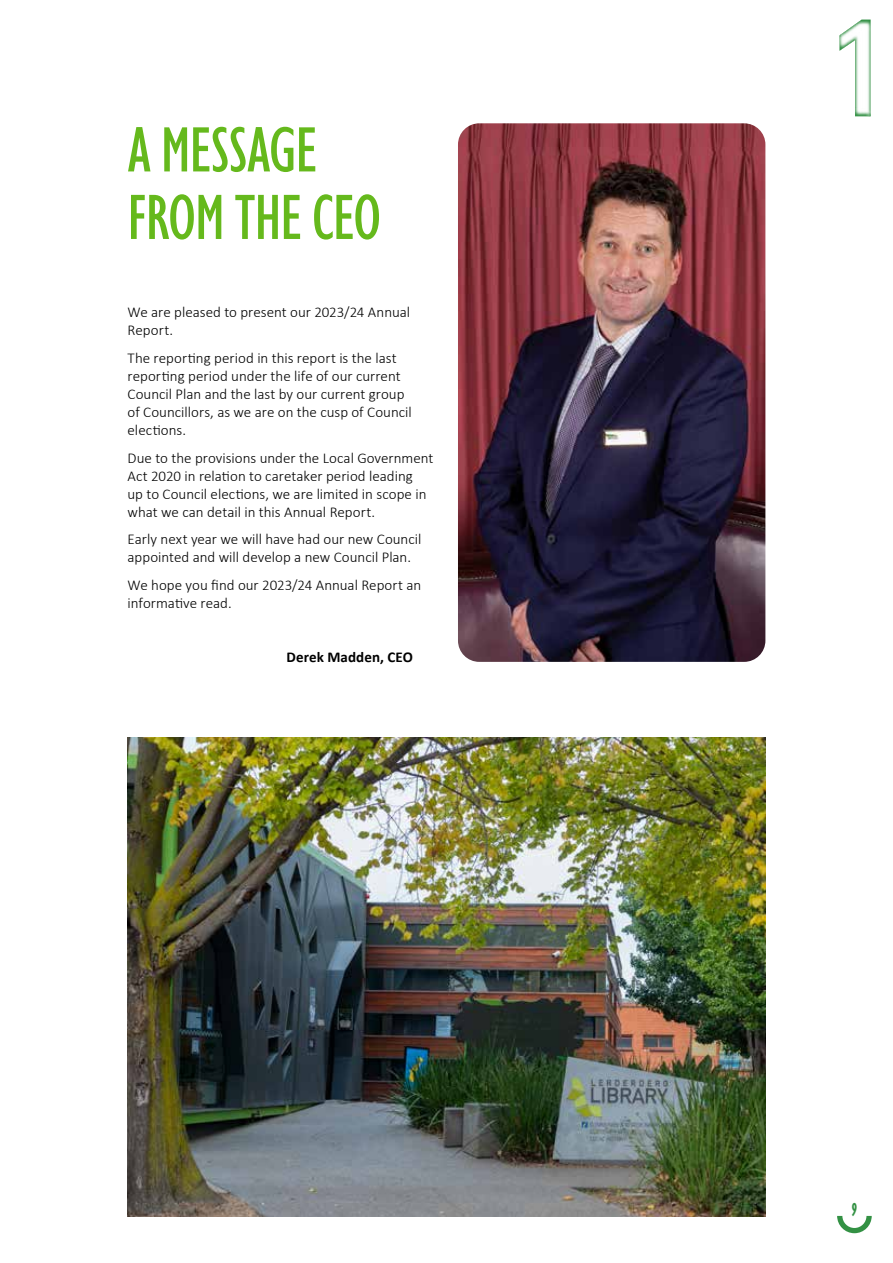
<style>
.page{position:relative;width:893px;height:1263px;background:#fff}
.page>*{position:absolute;margin:0;border:0;box-sizing:border-box;transform-origin:0 0}
.t1{font:500 condensed 66px/67.5px "Gill Sans Nova";letter-spacing:-.01em;color:#65b91c}
.t2{font:700 extra-condensed 16.5px "Gill Sans";color:#339144}
.t3{font:300 15px/18px "Calibri";color:#000}
.t4{font:700 15px "Calibri";letter-spacing:.005em;color:#000}
</style>
<div class="page">
<svg style="left:837px;top:1216px;width:35px;height:17px"></svg>
<svg style="left:839px;top:20px;width:32px;height:96px"></svg>
<img style="left:458px;top:123px;width:307px;height:539px">
<img style="left:128px;top:738px;width:637px;height:478px">
<h1 class="t1" style="left:128px;top:115px;width:255px">A MESSAGE<br>FROM THE CEO</h1>
<p class="t3" style="left:128px;top:303px;width:284px">We are pleased to present our 2023/24 Annual<br>Report.</p>
<p class="t3" style="left:128px;top:349px;width:286px">The reporting period in this report is the last reporting period under the life of our current Council Plan and the last by our current group of Councillors, as we are on the cusp of Council elections.</p>
<p class="t3" style="left:128px;top:448px;width:307px">Due to the provisions under the Local Government Act 2020 in relation to caretaker period leading<br>up to Council elections, we are limited in scope in what we can detail in this Annual Report.</p>
<p class="t3" style="left:128px;top:530px;width:295px">Early next year we will have had our new Council appointed and will develop a new Council Plan.</p>
<p class="t3" style="left:128px;top:576px;width:295px">We hope you find our 2023/24 Annual Report an informative read.</p>
<p class="t4" style="left:287px;top:646px;width:128px">Derek Madden, CEO</p>
<p class="t2" style="left:852px;top:1199px;width:7px">9</p>
</div>
